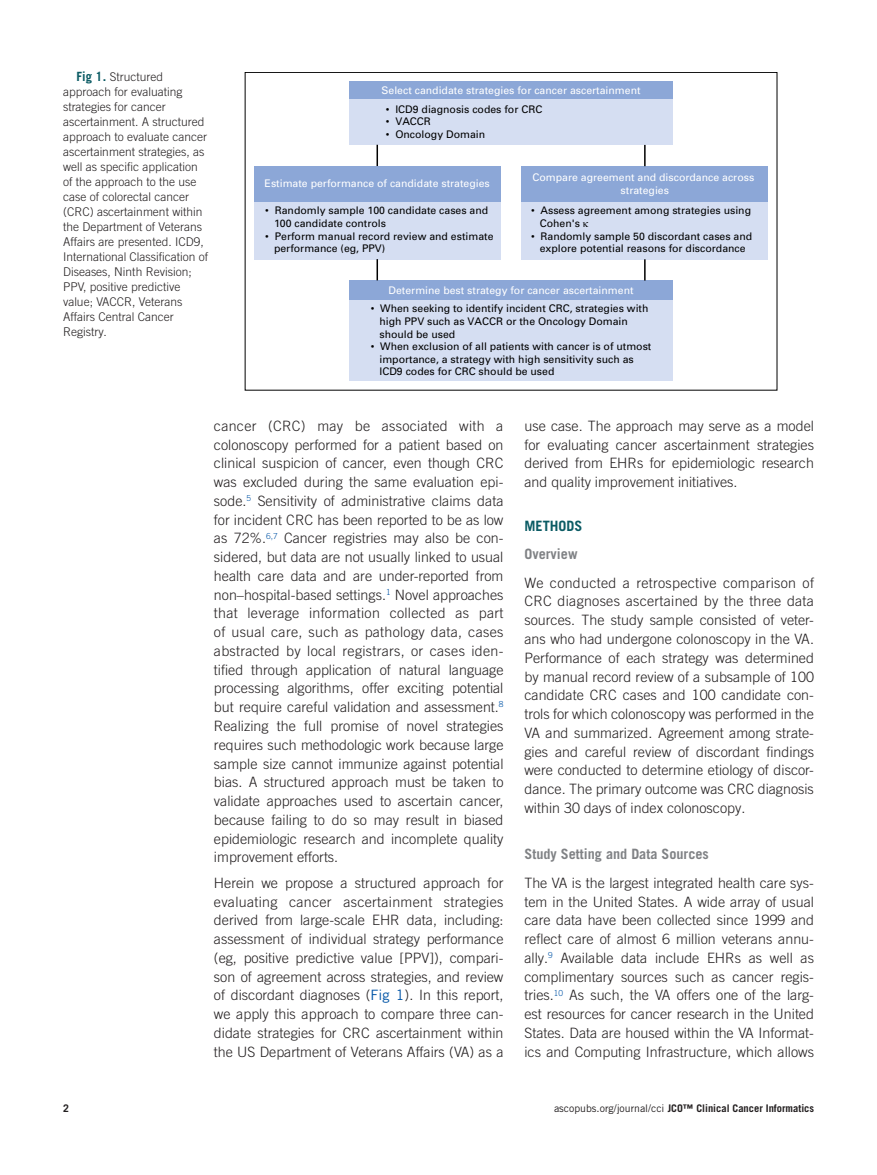
<style>
.page{position:relative;width:877px;height:1175px;background:#fff}
.page>*{position:absolute;margin:0;border:0;box-sizing:border-box;transform-origin:0 0}
.t1{font:300 14.25px/18.8px "Trade Gothic LT Pro";color:#231f20;text-align:justify}
.t2{font:700 14.25px "Trade Gothic LT Pro";color:#808285}
.t3{font:700 14.25px "Trade Gothic LT Pro";color:#0b5b64}
.t4{font:300 12px/15px "Trade Gothic LT Pro";color:#231f20}
.t5{font:10.5px/12.6px "Univers";color:#000}
.t6{font:10.5px/12.6px "Univers";color:#fff;text-align:center}
.t7{font:700 10.5px "Trade Gothic LT Pro";color:#231f20}
.s1{font-weight:700;font-size:12.75px;color:#0b5b64}
.s2{font-weight:400;color:#0054a6}
.s3{font-weight:400}
</style>
<div class="page">
<div style="left:349px;top:280px;width:324px;height:20px;background:#8ca7d7"></div>
<div style="left:349px;top:300px;width:324px;height:81px;background:#d5def2"></div>
<div style="left:349px;top:81px;width:324px;height:18px;background:#8ca7d7"></div>
<div style="left:349px;top:99px;width:324px;height:46px;background:#d5def2"></div>
<div style="left:522px;top:166px;width:246px;height:36px;background:#8ca7d7"></div>
<div style="left:522px;top:202px;width:246px;height:57px;background:#d5def2"></div>
<div style="left:254px;top:166px;width:246px;height:36px;background:#8ca7d7"></div>
<div style="left:254px;top:202px;width:246px;height:57px;background:#d5def2"></div>
<svg style="left:377px;top:145px;width:1px;height:21px"></svg>
<hr style="left:644px;top:145px;width:2px;height:21px;background:#000">
<svg style="left:377px;top:259px;width:1px;height:21px"></svg>
<hr style="left:644px;top:259px;width:2px;height:21px;background:#000">
<div style="left:245px;top:72px;width:532px;height:318px;border:1px solid #000"></div>
<p class="t4" style="left:63px;top:69px;width:147px;text-indent:13px"><span class="s1">Fig 1.</span> Structured approach for evaluating strategies for cancer ascertainment. A structured approach to evaluate cancer ascertainment strategies, as well as specific application of the approach to the use case of colorectal cancer (CRC) ascertainment within the Department of Veterans<br>Affairs are presented. ICD9,<br>International Classification of<br>Diseases, Ninth Revision;<br>PPV, positive predictive value; VACCR, Veterans<br>Affairs Central Cancer<br>Registry.</p>
<p class="t6" style="left:382px;top:84px;width:261px">Select candidate strategies for cancer ascertainment</p>
<p class="t5" style="left:386px;top:103px;width:158px">• ICD9 diagnosis codes for CRC</p>
<p class="t5" style="left:386px;top:115px;width:47px">• VACCR</p>
<p class="t5" style="left:386px;top:128px;width:101px">• Oncology Domain</p>
<p class="t6" style="left:533px;top:171px;width:223px">Compare agreement and discordance across strategies</p>
<p class="t5" style="left:540px;top:204px;width:213px;text-indent:-9px">• Assess agreement among strategies using<br>Cohen's</p>
<p class="t5" style="left:531px;top:230px;width:223px;text-align:center">• Randomly sample 50 discordant cases and explore potential reasons for discordance</p>
<p class="t6" style="left:265px;top:177px;width:227px">Estimate performance of candidate strategies</p>
<p class="t5" style="left:274px;top:204px;width:216px;text-indent:-9px">• Randomly sample 100 candidate cases and<br>100 candidate controls</p>
<p class="t5" style="left:274px;top:230px;width:221px;text-indent:-9px">• Perform manual record review and estimate performance (eg, PPV)</p>
<p class="t6" style="left:389px;top:284px;width:247px">Determine best strategy for cancer ascertainment</p>
<p class="t5" style="left:379px;top:302px;width:271px;text-indent:-9px">• When seeking to identify incident CRC, strategies with high PPV such as VACCR or the Oncology Domain should be used</p>
<p class="t5" style="left:379px;top:340px;width:274px;text-indent:-9px">• When exclusion of all patients with cancer is of utmost importance, a strategy with high sensitivity such as<br>ICD9 codes for CRC should be used</p>
<p class="t1" style="left:214px;top:416px;width:291px">cancer (CRC) may be associated with a colonoscopy performed for a patient based on clinical suspicion of cancer, even though CRC was excluded during the same evaluation epi&shy;sode.<sup>5</sup> Sensitivity of administrative claims data for incident CRC has been reported to be as low as 72%.<sup>6,7</sup> Cancer registries may also be con&shy;sidered, but data are not usually linked to usual health care data and are under-reported from non–hospital-based settings.<sup>1</sup> Novel approaches that leverage information collected as part of usual care, such as pathology data, cases abstracted by local registrars, or cases iden&shy;tified through application of natural language processing algorithms, offer exciting potential but require careful validation and assessment.<sup>8<br></sup>Realizing the full promise of novel strategies requires such methodologic work because large sample size cannot immunize against potential bias. A structured approach must be taken to validate approaches used to ascertain cancer, because failing to do so may result in biased epidemiologic research and incomplete quality improvement efforts.</p>
<p class="t1" style="left:214px;top:873px;width:291px">Herein we propose a structured approach for evaluating cancer ascertainment strategies derived from large-scale EHR data, including: assessment of individual strategy performance (eg, positive predictive value [PPV]), compari&shy;son of agreement across strategies, and review of discordant diagnoses (<span class="s2">Fig 1</span>). In this report, we apply this approach to compare three can&shy;didate strategies for CRC ascertainment within the US Department of Veterans Affairs (VA) as a</p>
<p class="t1" style="left:524px;top:416px;width:291px">use case. The approach may serve as a model for evaluating cancer ascertainment strategies derived from EHRs for epidemiologic research and quality improvement initiatives.</p>
<p class="t3" style="left:524px;top:517px;width:59px">METHODS</p>
<p class="t2" style="left:524px;top:545px;width:55px">Overview</p>
<p class="t1" style="left:524px;top:573px;width:291px">We conducted a retrospective comparison of CRC diagnoses ascertained by the three data sources. The study sample consisted of veter&shy;ans who had undergone colonoscopy in the VA.<br>Performance of each strategy was determined by manual record review of a subsample of 100 candidate CRC cases and 100 candidate con&shy;trols for which colonoscopy was performed in the VA and summarized. Agreement among strate&shy;gies and careful review of discordant findings were conducted to determine etiology of discor&shy;dance. The primary outcome was CRC diagnosis within 30 days of index colonoscopy.</p>
<p class="t2" style="left:524px;top:845px;width:186px">Study Setting and Data Sources</p>
<p class="t1" style="left:524px;top:873px;width:291px">The VA is the largest integrated health care sys&shy;tem in the United States. A wide array of usual care data have been collected since 1999 and reflect care of almost 6 million veterans annu&shy;ally.<sup>9</sup> Available data include EHRs as well as complimentary sources such as cancer regis&shy;tries.<sup>10</sup> As such, the VA offers one of the larg&shy;est resources for cancer research in the United States. Data are housed within the VA Informat&shy;ics and Computing Infrastructure, which allows</p>
<p class="t7" style="left:63px;top:1101px;width:7px">2</p>
<p class="t7" style="left:554px;top:1101px;width:262px"><span class="s3">ascopubs.org/journal/cci</span> JCO™ Clinical Cancer Informatics</p>
</div>
